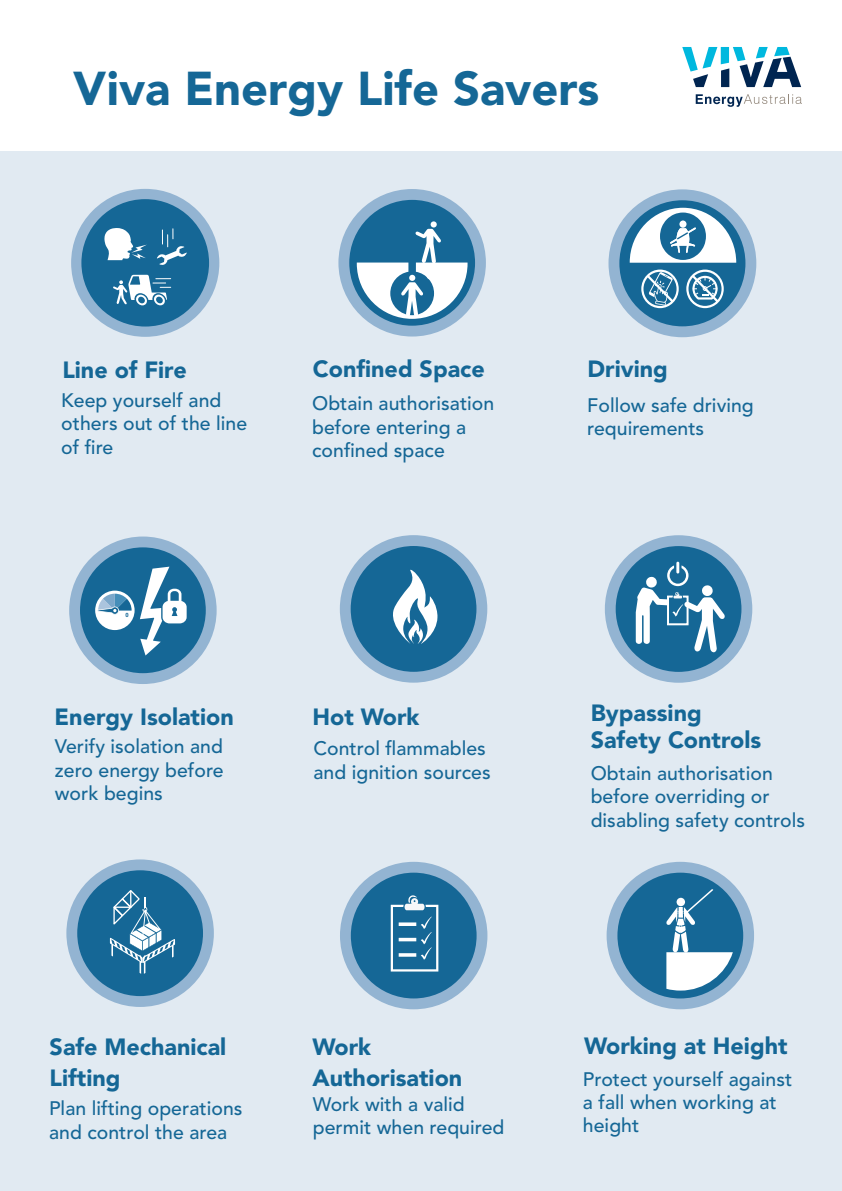
<style>
.page{position:relative;width:842px;height:1191px;background:#fff}
.page>*{position:absolute;margin:0;border:0;box-sizing:border-box;transform-origin:0 0}
.t1{font:900 47.1px "Avenir LT Std";color:#156796}
.t2{font:900 23.3px/31.1px "Avenir LT Std";color:#156796}
.t3{font:500 19.4px/23.3px "Avenir LT Std";color:#156796}
.t4{font:700 5.9px "Arial";color:#156796}
</style>
<div class="page">
<svg style="left:696px;top:94px;width:106px;height:13px"></svg>
<svg style="left:682px;top:47px;width:119px;height:40px"></svg>
<div style="left:0;top:152px;width:842px;height:1039px;background:#e1eaf2"></div>
<svg style="left:605px;top:535px;width:147px;height:147px"></svg>
<svg style="left:338px;top:189px;width:148px;height:147px"></svg>
<svg style="left:69px;top:536px;width:148px;height:148px"></svg>
<svg style="left:340px;top:535px;width:147px;height:147px"></svg>
<svg style="left:66px;top:859px;width:148px;height:148px"></svg>
<svg style="left:340px;top:861px;width:147px;height:148px"></svg>
<svg style="left:607px;top:861px;width:147px;height:148px"></svg>
<svg style="left:608px;top:189px;width:148px;height:148px"></svg>
<svg style="left:71px;top:189px;width:148px;height:148px"></svg>
<h1 class="t1" style="left:73px;top:60px;width:528px">Viva Energy Life Savers</h1>
<p class="t2" style="left:62px;top:354px;width:126px">Line of Fire</p>
<p class="t3" style="left:61px;top:389px;width:187px">Keep yourself and others out of the line of fire</p>
<p class="t4" style="left:126px;top:611px;width:5px">0</p>
<p class="t2" style="left:55px;top:701px;width:181px">Energy Isolation</p>
<p class="t3" style="left:55px;top:735px;width:170px;text-align:justify">Verify isolation and zero energy before work begins</p>
<p class="t2" style="left:313px;top:353px;width:173px">Confined Space</p>
<p class="t3" style="left:312px;top:392px;width:184px">Obtain authorisation before entering a confined space</p>
<p class="t2" style="left:312px;top:701px;width:109px">Hot Work</p>
<p class="t3" style="left:313px;top:737px;width:179px">Control flammables and ignition sources</p>
<p class="t2" style="left:587px;top:353px;width:82px">Driving</p>
<p class="t3" style="left:587px;top:393px;width:168px">Follow safe driving requirements</p>
<p class="t2" style="left:591px;top:699px;width:172px;line-height:27.2px">Bypassing<br>Safety Controls</p>
<p class="t3" style="left:591px;top:762px;width:216px">Obtain authorisation before overriding or disabling safety controls</p>
<p class="t2" style="left:50px;top:1031px;width:178px">Safe Mechanical<br>Lifting</p>
<p class="t3" style="left:49px;top:1097px;width:195px">Plan lifting operations and control the area</p>
<p class="t2" style="left:312px;top:1031px;width:151px">Work<br>Authorisation</p>
<p class="t3" style="left:313px;top:1092px;width:193px">Work with a valid permit when required</p>
<p class="t2" style="left:584px;top:1030px;width:205px">Working at Height</p>
<p class="t3" style="left:583px;top:1067px;width:211px">Protect yourself against a fall when working at height</p>
</div>
